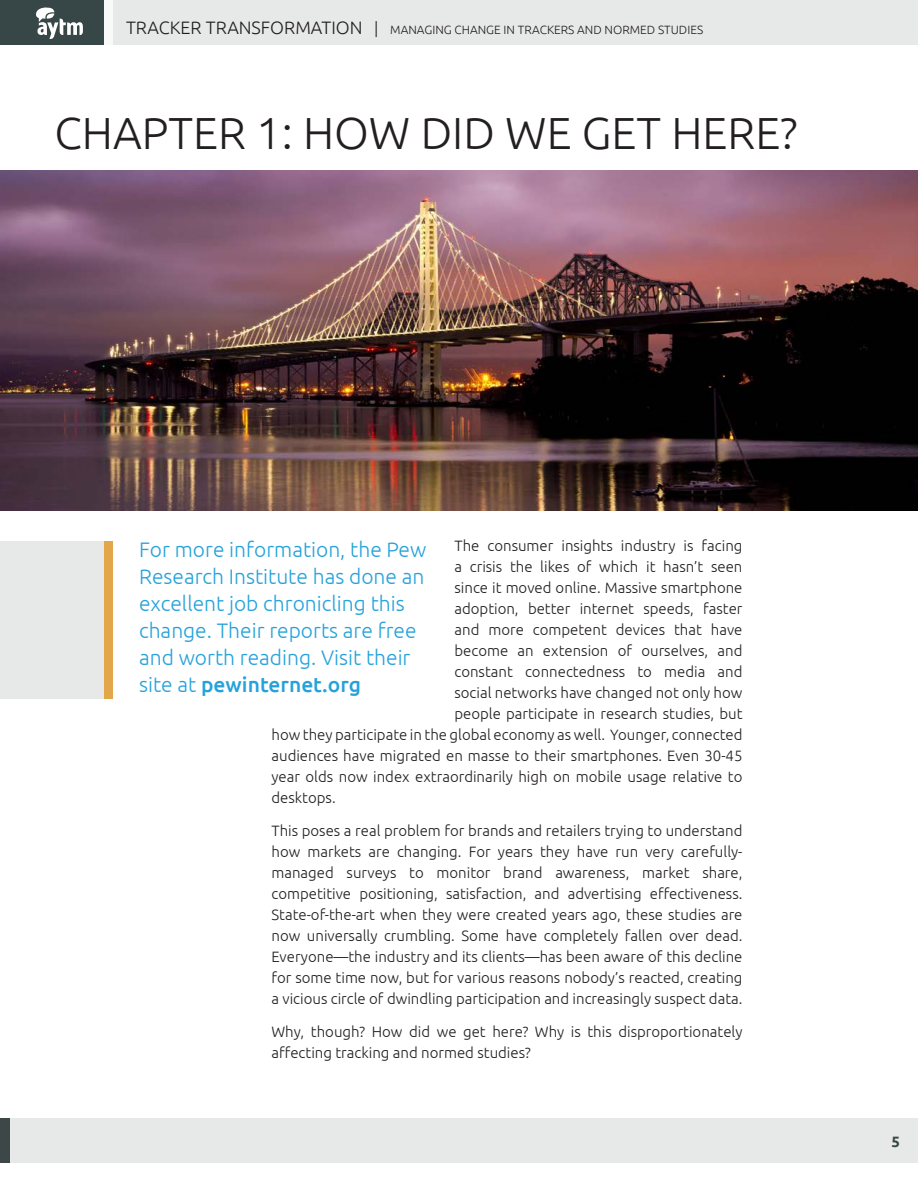
<style>
.page{position:relative;width:918px;height:1188px;background:#fff}
.page>*{position:absolute;margin:0;border:0;box-sizing:border-box;transform-origin:0 0}
.t1{font:300 45px "Ubuntu";color:#231f20}
.t2{font:300 21px/27px "Ubuntu";color:#26a2db}
.t3{font:300 15px/21px "Ubuntu";color:#231f20;text-align:justify}
.t4{font:700 15px "Ubuntu";color:#374747}
.t5{font:300 12px "Ubuntu";color:#231f20}
.s1{font-size:18px}
.s2{font-size:16.5px}
.s3{font-weight:500}
</style>
<div class="page">
<div style="left:104px;top:0;width:814px;height:44px;background:#e7e9e8"></div>
<div style="left:104px;top:0;width:9px;height:44px;background:#f8f9f9"></div>
<div style="left:0;top:0;width:104px;height:44px;background:#374747"></div>
<div style="left:0;top:1118px;width:918px;height:45px;background:#e7e9e8"></div>
<div style="left:0;top:1118px;width:9px;height:45px;background:#3d4748"></div>
<svg style="left:36px;top:7px;width:47px;height:32px"></svg>
<div style="left:104px;top:541px;width:9px;height:158px;background:#e2a749"></div>
<div style="left:0;top:541px;width:104px;height:158px;background:#e7e9e8"></div>
<img style="left:0;top:170px;width:918px;height:341px">
<p class="t5" style="left:126px;top:23px;width:579px"><span class="s1">TRACKER TRANSFORMATION</span> <span class="s2">|</span> MANAGING CHANGE IN TRACKERS AND NORMED STUDIES</p>
<h1 class="t1" style="left:55px;top:107px;width:744px">CHAPTER 1: HOW DID WE GET HERE?</h1>
<p class="t3" style="left:454px;top:534px;width:290px">The consumer insights industry is facing</p>
<p class="t3" style="left:454px;top:555px;width:290px">a crisis the likes of which it hasn’t seen</p>
<p class="t3" style="left:454px;top:576px;width:290px">since it moved online. Massive smartphone</p>
<p class="t3" style="left:454px;top:597px;width:290px">adoption, better internet speeds, faster</p>
<p class="t3" style="left:454px;top:618px;width:290px">and more competent devices that have</p>
<p class="t3" style="left:454px;top:639px;width:290px">become an extension of ourselves, and</p>
<p class="t3" style="left:454px;top:660px;width:290px">constant connectedness to media and</p>
<p class="t3" style="left:454px;top:681px;width:289px">social networks have changed not only how</p>
<p class="t3" style="left:454px;top:702px;width:289px">people participate in research studies, but</p>
<p class="t3" style="left:272px;top:723px;width:473px">how they participate in the global economy as well. Younger, connected</p>
<p class="t3" style="left:272px;top:744px;width:473px">audiences have migrated en masse to their smartphones. Even 30-45</p>
<p class="t3" style="left:272px;top:765px;width:473px">year olds now index extraordinarily high on mobile usage relative to</p>
<p class="t3" style="left:272px;top:786px;width:66px">desktops.</p>
<p class="t3" style="left:272px;top:819px;width:473px">This poses a real problem for brands and retailers trying to understand how markets are changing. For years they have run very carefully&shy;managed surveys to monitor brand awareness, market share, competitive positioning, satisfaction, and advertising effectiveness.<br>State-of-the-art when they were created years ago, these studies are now universally crumbling. Some have completely fallen over dead.<br>Everyone—the industry and its clients—has been aware of this decline for some time now, but for various reasons nobody’s reacted, creating a vicious circle of dwindling participation and increasingly suspect data.</p>
<p class="t3" style="left:272px;top:1020px;width:473px">Why, though? How did we get here? Why is this disproportionately affecting tracking and normed studies?</p>
<h2 class="t2" style="left:139px;top:536px;width:289px">For more information, the Pew<br>Research Institute has done an excellent job chronicling this change. Their reports are free and worth reading. Visit their site at <span class="s3">pewinternet.org</span></h2>
<p class="t4" style="left:891px;top:1133px;width:10px">5</p>
</div>
